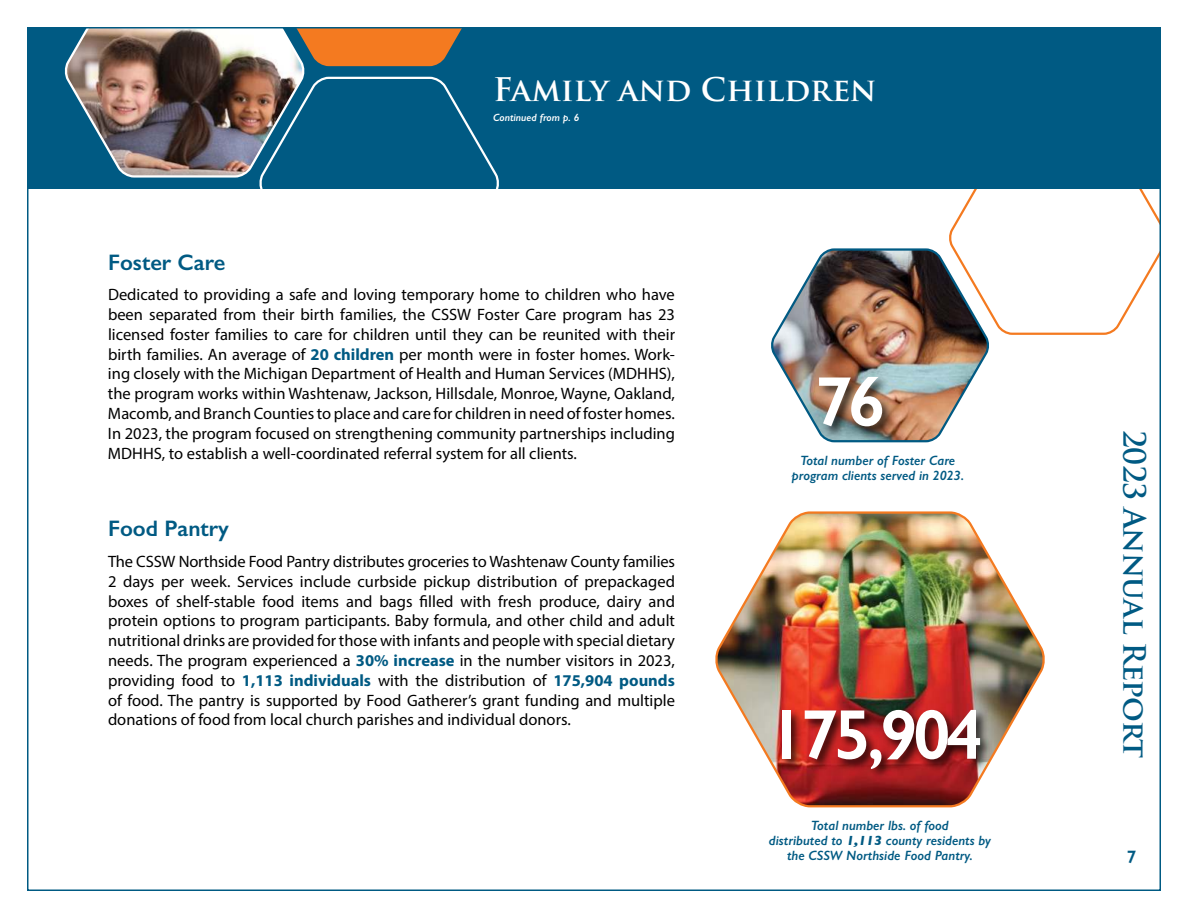
<style>
.page{position:relative;width:1188px;height:918px;background:#fff}
.page>*{position:absolute;margin:0;border:0;box-sizing:border-box;transform-origin:0 0}
.t1{font:600 70.8px "Gill Sans";letter-spacing:-.06em;color:#fff}
.t2{font:700 31.65px "Trajan Pro";color:#fff}
.t3{font:700 30px "Trajan Pro";letter-spacing:-.02em;color:#005a83}
.t4{font:600 22.5px "Gill Sans";color:#005a83}
.t5{font:600 18px "Gill Sans";color:#005a83}
.t6{font:16.5px/19.8px "Myriad Pro";color:#000;text-align:justify}
.t7{font:italic 600 13.5px/15px "Gill Sans";color:#005a83;text-align:center}
.t8{font:italic 600 10.5px "Gill Sans";color:#fff}
.s1{font-weight:700;color:#005a83}
.s2{font-weight:700}
</style>
<div class="page">
<svg style="left:949px;top:189px;width:209px;height:146px"></svg>
<div style="left:27px;top:27px;width:1133px;height:162px;background:#005a83"></div>
<img style="left:64px;top:30px;width:241px;height:148px">
<img style="left:715px;top:511px;width:330px;height:297px">
<svg style="left:260px;top:30px;width:201px;height:36px;background:#d58a50"></svg>
<svg style="left:257px;top:76px;width:242px;height:113px"></svg>
<img style="left:771px;top:247px;width:221px;height:196px">
<div style="left:816px;top:374px;width:78px;height:65px;background:#000;opacity:.75"></div>
<div style="left:778px;top:707px;width:214px;height:74px;background:#000;opacity:.75"></div>
<h3 class="t4" style="left:108px;top:254px;width:119px">Foster Care</h3>
<h2 class="t2" style="left:493px;top:76px;width:385px">Family and Children</h2>
<p class="t8" style="left:493px;top:113px;width:88px">Continued from p. 6</p>
<p class="t6" style="left:108px;top:286px;width:569px">Dedicated to providing a safe and loving temporary home to children who have been separated from their birth families, the CSSW Foster Care program has 23 licensed foster families to care for children until they can be reunited with their birth families. An average of <span class="s1">20 children</span> per month were in foster homes. Work&shy;ing closely with the Michigan Department of Health and Human Services (MDHHS), the program works within Washtenaw, Jackson, Hillsdale, Monroe, Wayne, Oakland, Macomb, and Branch Counties to place and care for children in need of foster homes.<br>In 2023, the program focused on strengthening community partnerships including MDHHS, to establish a well-coordinated referral system for all clients.</p>
<h3 class="t4" style="left:108px;top:521px;width:123px">Food Pantry</h3>
<p class="t6" style="left:108px;top:553px;width:569px">The CSSW Northside Food Pantry distributes groceries to Washtenaw County families 2 days per week. Services include curbside pickup distribution of prepackaged boxes of shelf-stable food items and bags filled with fresh produce, dairy and protein options to program participants. Baby formula, and other child and adult nutritional drinks are provided for those with infants and people with special dietary needs. The program experienced a <span class="s1">30% increase</span> in the number visitors in 2023, providing food to <span class="s1">1,113 individuals</span> with the distribution of <span class="s1">175,904 pounds </span>of food. The pantry is supported by Food Gatherer’s grant funding and multiple donations of food from local church parishes and individual donors.</p>
<h1 class="t1" style="left:815px;top:377px;width:72px">76</h1>
<p class="t7" style="left:792px;top:454px;width:174px">Total number of Foster Care program clients served in 2023.</p>
<h1 class="t1" style="left:768px;top:710px;width:217px">175,904</h1>
<p class="t7" style="left:769px;top:819px;width:224px">Total number lbs. of food<br>distributed to <span class="s2">1,113</span> county residents by the CSSW Northside Food Pantry.</p>
<h3 class="t3" style="left:1147px;top:430px;width:330px;rotate:90deg">2023 Annual Report</h3>
<p class="t5" style="left:1127px;top:851px;width:11px">7</p>
</div>
